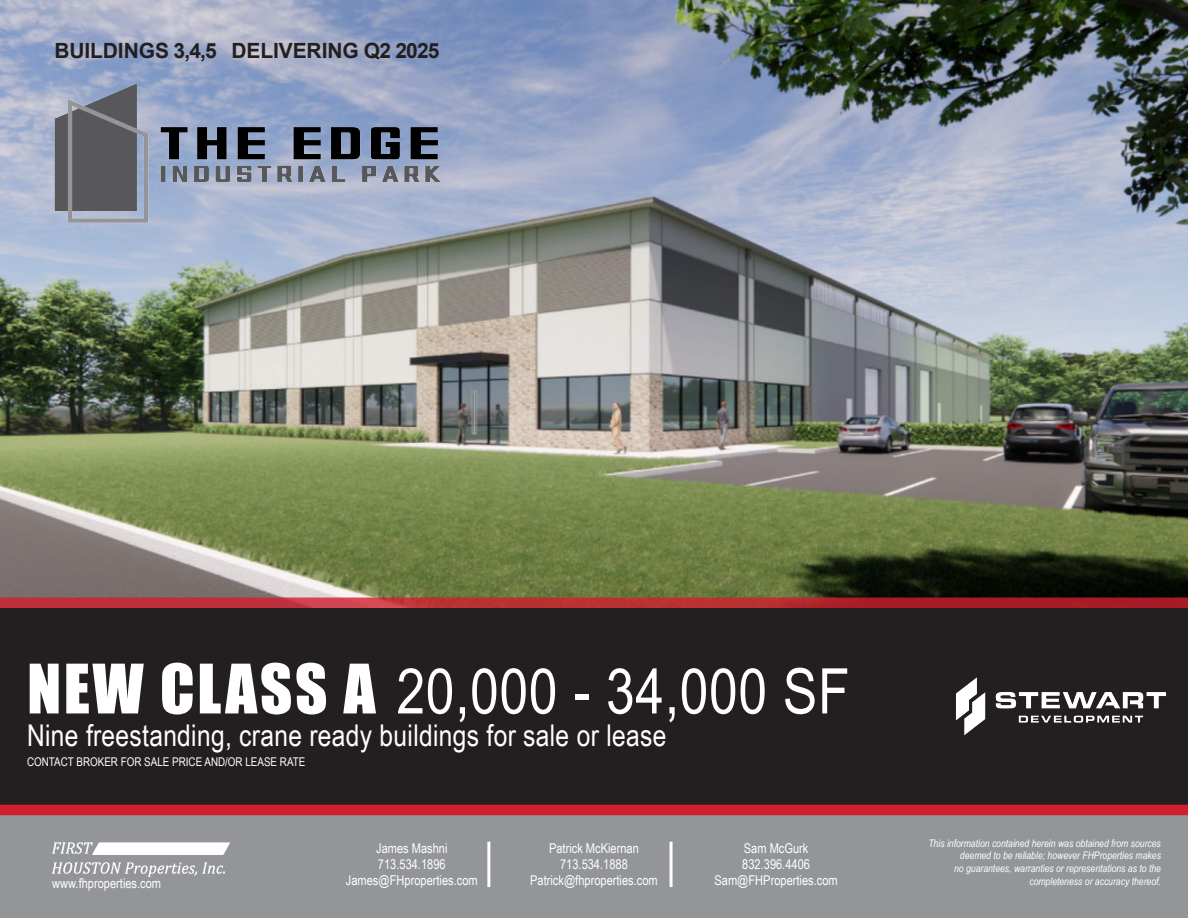
<style>
.page{position:relative;width:1188px;height:918px;background:#fff}
.page>*{position:absolute;margin:0;border:0;box-sizing:border-box;transform-origin:0 0}
.t1{font:63px "Arial Narrow";letter-spacing:.01em;color:#fff}
.t2{font:30px "Arial Narrow";letter-spacing:.01em;color:#fff}
.t3{font:700 21px "Arial";letter-spacing:-.005em;color:#231f20}
.t4{font:13.5px "Arial Narrow";color:#fff}
.t5{font:12px "Arial Narrow";color:#fff}
.t6{font:italic 10.5px/12.6px "Arial Narrow";color:#fff;text-align:right}
.s1{font-family:"Impact"}
</style>
<div class="page">
<img style="left:0;top:0;width:1188px;height:598px">
<img style="left:54px;top:75px;width:390px;height:159px">
<div style="left:0;top:608px;width:1188px;height:202px;background:#231f20"></div>
<div style="left:0;top:811px;width:1188px;height:107px;background:#939598"></div>
<div style="left:0;top:805px;width:1188px;height:10px;background:#d0202f"></div>
<img style="left:955px;top:677px;width:211px;height:58px">
<img style="left:52px;top:842px;width:178px;height:35px">
<svg style="left:0;top:598px;width:1188px;height:10px;background:#b72b32"></svg>
<hr style="left:487px;top:842px;width:3px;height:45px;background:#fff">
<hr style="left:670px;top:842px;width:3px;height:45px;background:#fff">
<p class="t3" style="left:54px;top:36px;width:387px">BUILDINGS 3,4,5 DELIVERING Q2 2025</p>
<p class="t1" style="left:27px;top:645px;width:824px"><span class="s1">NEW CLASS A</span> 20,000 - 34,000 SF</p>
<p class="t2" style="left:27px;top:713px;width:641px">Nine freestanding, crane ready buildings for sale or lease</p>
<p class="t5" style="left:27px;top:753px;width:280px">CONTACT BROKER FOR SALE PRICE AND/OR LEASE RATE</p>
<p class="t4" style="left:52px;top:874px;width:110px">www.fhproperties.com</p>
<p class="t4" style="left:376px;top:838px;width:73px">James Mashni</p>
<p class="t4" style="left:378px;top:855px;width:69px">713.534.1896</p>
<p class="t4" style="left:346px;top:871px;width:133px">James@FHproperties.com</p>
<p class="t4" style="left:549px;top:838px;width:91px">Patrick McKiernan</p>
<p class="t4" style="left:560px;top:855px;width:69px">713.534.1888</p>
<p class="t4" style="left:530px;top:871px;width:129px">Patrick@fhproperties.com</p>
<p class="t4" style="left:744px;top:838px;width:66px">Sam McGurk</p>
<p class="t4" style="left:742px;top:855px;width:69px">832.396.4406</p>
<p class="t4" style="left:715px;top:871px;width:125px">Sam@FHProperties.com</p>
<p class="t6" style="left:928px;top:837px;width:234px">This information contained herein was obtained from sources deemed to be reliable; however FHProperties makes<br>no guarantees, warranties or representations as to the completeness or accuracy thereof.</p>
</div>
